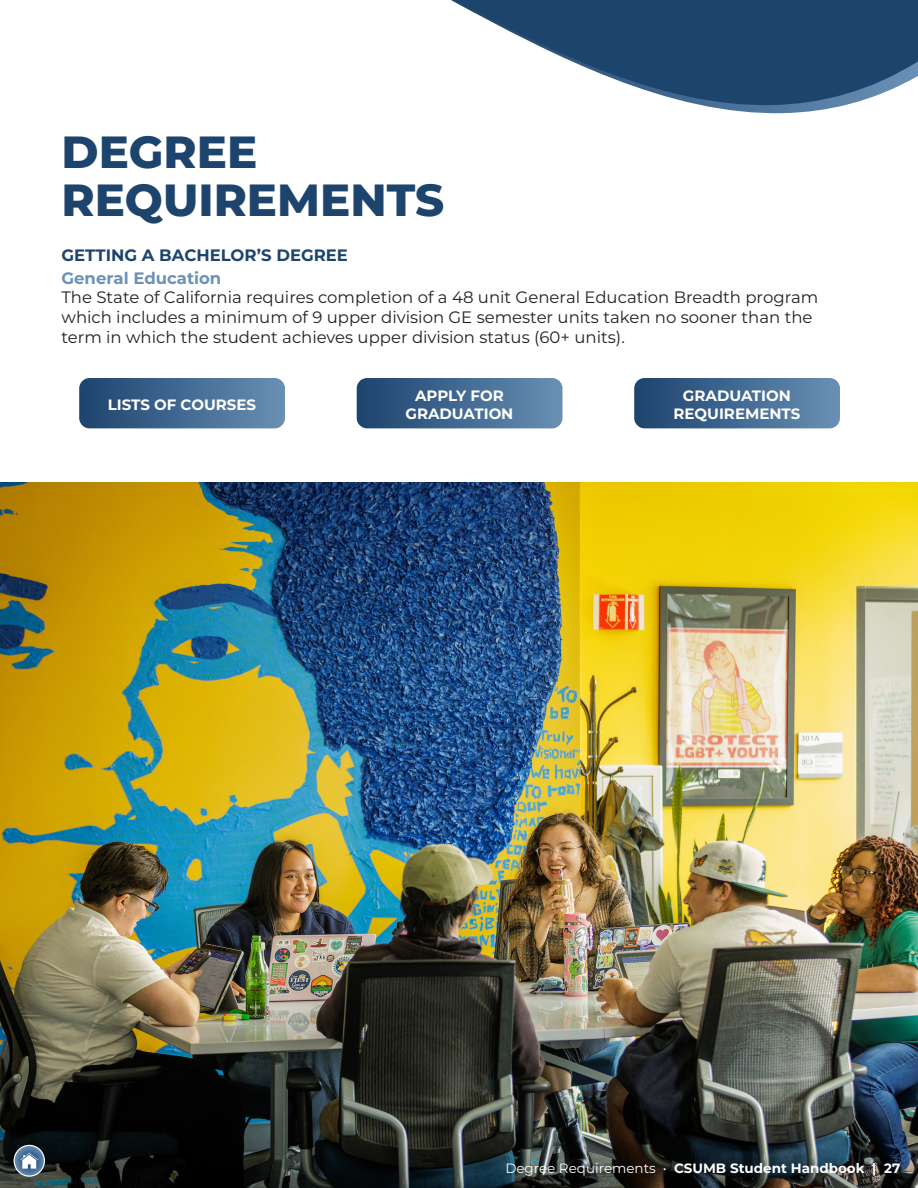
<style>
.page{position:relative;width:918px;height:1188px;background:#fff}
.page>*{position:absolute;margin:0;border:0;box-sizing:border-box;transform-origin:0 0}
.t1{font:800 45px/48px "Montserrat";color:#1d446d}
.Body{font:16.5px/19.8px "Montserrat";color:#231f20}
.t2{font:700 16.5px "Montserrat";color:#1d446d}
.t3{font:700 16.5px "Montserrat";color:#6b92b6}
.Body_-_no_p_spacing{font:700 15px/18px "Montserrat";color:#fff;text-align:center}
.t4{font:700 13.5px "Montserrat";color:#fff}
.s1{font-weight:400}
</style>
<div class="page">
<svg style="left:451px;top:0;width:385px;height:114px"></svg>
<svg style="left:455px;top:0;width:463px;height:107px;fill:#1d446d"></svg>
<svg style="left:79px;top:378px;width:206px;height:50px;background:#446a92"></svg>
<svg style="left:357px;top:378px;width:205px;height:50px;background:#436a91"></svg>
<svg style="left:634px;top:378px;width:206px;height:50px;background:#446a92"></svg>
<img style="left:0;top:482px;width:918px;height:706px">
<svg style="left:14px;top:1145px;width:30px;height:31px"></svg>
<div style="left:14px;top:1145px;width:31px;height:32px;border:1px solid #fff;border-radius:50%"></div>
<svg style="left:20px;top:1153px;width:18px;height:16px"></svg>
<h1 class="t1" style="left:62px;top:125px;width:384px">DEGREE<br>REQUIREMENTS</h1>
<h2 class="t2" style="left:62px;top:243px;width:288px">GETTING A BACHELOR’S DEGREE</h2>
<h3 class="t3" style="left:62px;top:266px;width:161px">General Education</h3>
<p class="Body" style="left:62px;top:287px;width:758px">The State of California requires completion of a 48 unit General Education Breadth program which includes a minimum of 9 upper division GE semester units taken no sooner than the term in which the student achieves upper division status (60+ units).</p>
<p class="Body_-_no_p_spacing" style="left:108px;top:395px;width:150px">LISTS OF COURSES</p>
<p class="Body_-_no_p_spacing" style="left:405px;top:386px;width:110px">APPLY FOR<br>GRADUATION</p>
<p class="Body_-_no_p_spacing" style="left:674px;top:386px;width:128px">GRADUATION<br>REQUIREMENTS</p>
<p class="t4" style="left:505px;top:1159px;width:397px"><span class="s1">Degree Requirements •</span> CSUMB Student Handbook | 27</p>
</div>
